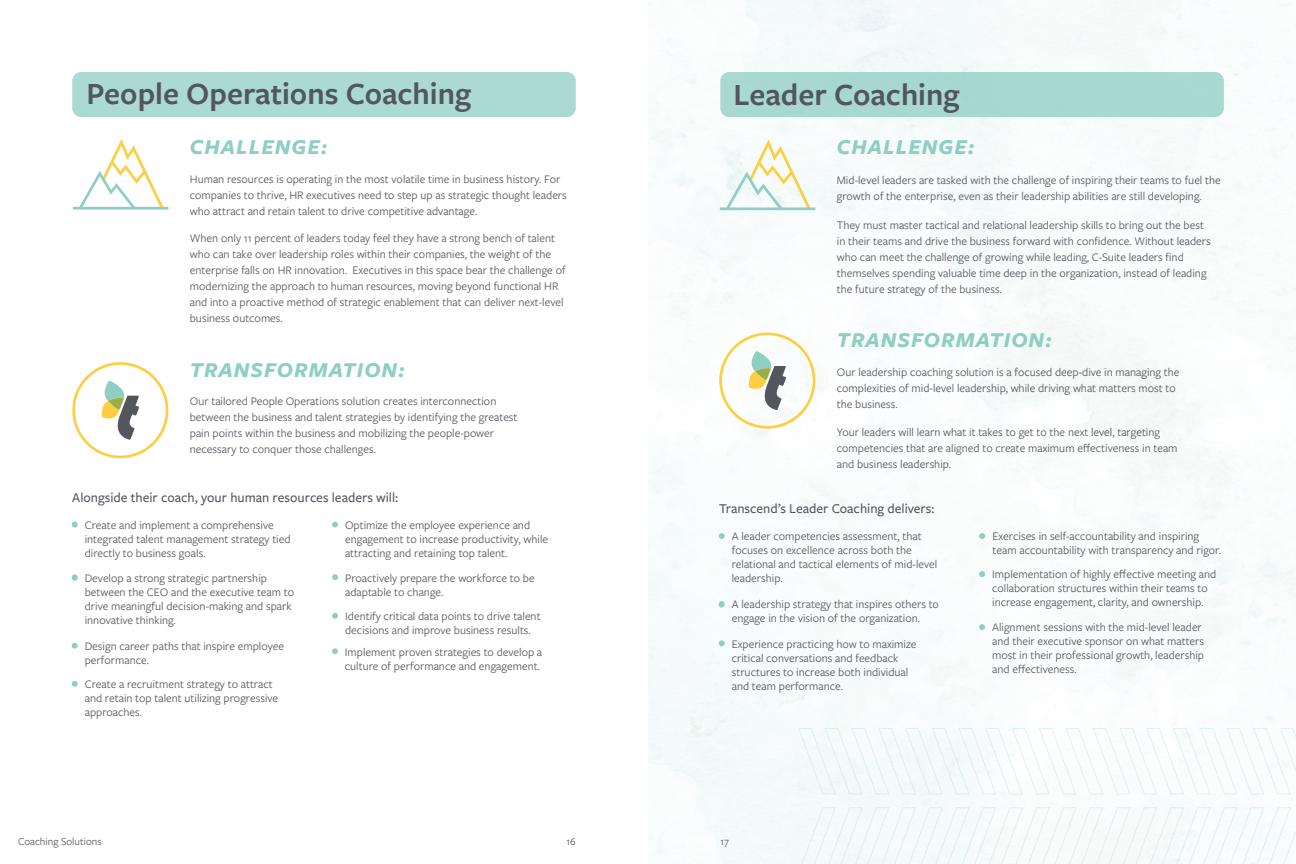
<style>
.page{position:relative;width:1296px;height:864px;background:#fff}
.page>*{position:absolute;margin:0;border:0;box-sizing:border-box;transform-origin:0 0}
.t1{font:600 32px "Freight Sans Pro";color:#53565c}
.t2{font:italic 700 22px "Freight Sans Pro";letter-spacing:.05em;color:#8ecec3}
.t3{font:500 14px "Freight Sans Pro";color:#53565c}
.t4{font:12px/14px "Freight Sans Pro";color:#53565c}
.t5{font:11px "Freight Sans Pro";color:#53565c}
</style>
<div class="page">
<div style="left:72px;top:72px;width:504px;height:45px;background:#aadad2;border-radius:9px"></div>
<div style="left:720px;top:72px;width:504px;height:45px;background:#a8d9d0;border-radius:9px"></div>
<svg style="left:798px;top:728px;width:498px;height:67px"></svg>
<svg style="left:798px;top:807px;width:498px;height:57px"></svg>
<svg style="left:72px;top:522px;width:6px;height:5px"></svg>
<div style="left:72px;top:574px;width:6px;height:7px;background:#8ecec3;border-radius:50%"></div>
<svg style="left:332px;top:522px;width:6px;height:5px"></svg>
<svg style="left:72px;top:643px;width:6px;height:6px"></svg>
<svg style="left:332px;top:574px;width:6px;height:6px"></svg>
<svg style="left:332px;top:613px;width:6px;height:6px"></svg>
<svg style="left:332px;top:648px;width:6px;height:6px"></svg>
<svg style="left:72px;top:681px;width:6px;height:6px"></svg>
<svg style="left:73px;top:139px;width:95px;height:71px"></svg>
<svg style="left:72px;top:362px;width:96px;height:96px"></svg>
<svg style="left:719px;top:533px;width:6px;height:6px"></svg>
<div style="left:719px;top:601px;width:6px;height:7px;background:#8ecec3;border-radius:50%"></div>
<svg style="left:979px;top:533px;width:6px;height:6px"></svg>
<svg style="left:719px;top:640px;width:6px;height:6px"></svg>
<svg style="left:979px;top:571px;width:6px;height:6px"></svg>
<svg style="left:979px;top:624px;width:6px;height:6px"></svg>
<svg style="left:720px;top:139px;width:95px;height:71px"></svg>
<svg style="left:719px;top:333px;width:96px;height:96px"></svg>
<h1 class="t1" style="left:87px;top:72px;width:386px">People Operations Coaching</h1>
<h2 class="t2" style="left:190px;top:132px;width:139px">CHALLENGE:</h2>
<p class="t4" style="left:190px;top:171px;width:379px;line-height:16px">Human resources is operating in the most volatile time in business history. For companies to thrive, HR executives need to step up as strategic thought leaders who attract and retain talent to drive competitive advantage.</p>
<p class="t4" style="left:190px;top:230px;width:377px;line-height:16px">When only 11 percent of leaders today feel they have a strong bench of talent who can take over leadership roles within their companies, the weight of the enterprise falls on HR innovation. Executives in this space bear the challenge of modernizing the approach to human resources, moving beyond functional HR and into a proactive method of strategic enablement that can deliver next-level business outcomes.</p>
<h2 class="t2" style="left:190px;top:355px;width:216px">TRANSFORMATION:</h2>
<p class="t4" style="left:190px;top:393px;width:329px;line-height:16px">Our tailored People Operations solution creates interconnection between the business and talent strategies by identifying the greatest pain points within the business and mobilizing the people-power necessary to conquer those challenges.</p>
<p class="t3" style="left:72px;top:488px;width:327px">Alongside their coach, your human resources leaders will:</p>
<p class="t4" style="left:85px;top:517px;width:207px">Create and implement a comprehensive integrated talent management strategy tied directly to business goals.</p>
<p class="t4" style="left:85px;top:570px;width:211px">Develop a strong strategic partnership between the CEO and the executive team to drive meaningful decision-making and spark innovative thinking.</p>
<p class="t4" style="left:85px;top:639px;width:201px">Design career paths that inspire employee performance.</p>
<p class="t4" style="left:85px;top:677px;width:195px">Create a recruitment strategy to attract and retain top talent utilizing progressive approaches.</p>
<p class="t4" style="left:345px;top:517px;width:205px">Optimize the employee experience and engagement to increase productivity, while attracting and retaining top talent.</p>
<p class="t4" style="left:345px;top:570px;width:191px">Proactively prepare the workforce to be adaptable to change.</p>
<p class="t4" style="left:345px;top:609px;width:197px">Identify critical data points to drive talent decisions and improve business results.</p>
<p class="t4" style="left:345px;top:644px;width:199px">Implement proven strategies to develop a culture of performance and engagement.</p>
<h1 class="t1" style="left:734px;top:73px;width:227px">Leader Coaching</h1>
<h2 class="t2" style="left:837px;top:132px;width:139px">CHALLENGE:</h2>
<p class="t4" style="left:837px;top:172px;width:385px;line-height:16px">Mid-level leaders are tasked with the challenge of inspiring their teams to fuel the growth of the enterprise, even as their leadership abilities are still developing.</p>
<p class="t4" style="left:837px;top:217px;width:375px;line-height:16px">They must master tactical and relational leadership skills to bring out the best in their teams and drive the business forward with confidence. Without leaders who can meet the challenge of growing while leading, C-Suite leaders find themselves spending valuable time deep in the organization, instead of leading the future strategy of the business.</p>
<h2 class="t2" style="left:837px;top:325px;width:216px">TRANSFORMATION:</h2>
<p class="t4" style="left:837px;top:363px;width:344px;line-height:16px">Our leadership coaching solution is a focused deep-dive in managing the complexities of mid-level leadership, while driving what matters most to the business.</p>
<p class="t4" style="left:837px;top:423px;width:342px;line-height:16px">Your leaders will learn what it takes to get to the next level, targeting competencies that are aligned to create maximum effectiveness in team and business leadership.</p>
<p class="t3" style="left:719px;top:499px;width:217px">Transcend’s Leader Coaching delivers:</p>
<p class="t4" style="left:732px;top:529px;width:207px">A leader competencies assessment, that focuses on excellence across both the relational and tactical elements of mid-level leadership.</p>
<p class="t4" style="left:732px;top:597px;width:209px">A leadership strategy that inspires others to engage in the vision of the organization.</p>
<p class="t4" style="left:732px;top:636px;width:186px">Experience practicing how to maximize critical conversations and feedback structures to increase both individual and team performance.</p>
<p class="t4" style="left:993px;top:529px;width:230px">Exercises in self-accountability and inspiring team accountability with transparency and rigor.</p>
<p class="t4" style="left:992px;top:567px;width:226px">Implementation of highly effective meeting and collaboration structures within their teams to increase engagement, clarity, and ownership.</p>
<p class="t4" style="left:992px;top:620px;width:214px">Alignment sessions with the mid-level leader and their executive sponsor on what matters most in their professional growth, leadership and effectiveness.</p>
<p class="t5" style="left:18px;top:834px;width:85px">Coaching Solutions</p>
<p class="t5" style="left:566px;top:834px;width:11px">16</p>
<p class="t5" style="left:721px;top:834px;width:10px">17</p>
</div>
